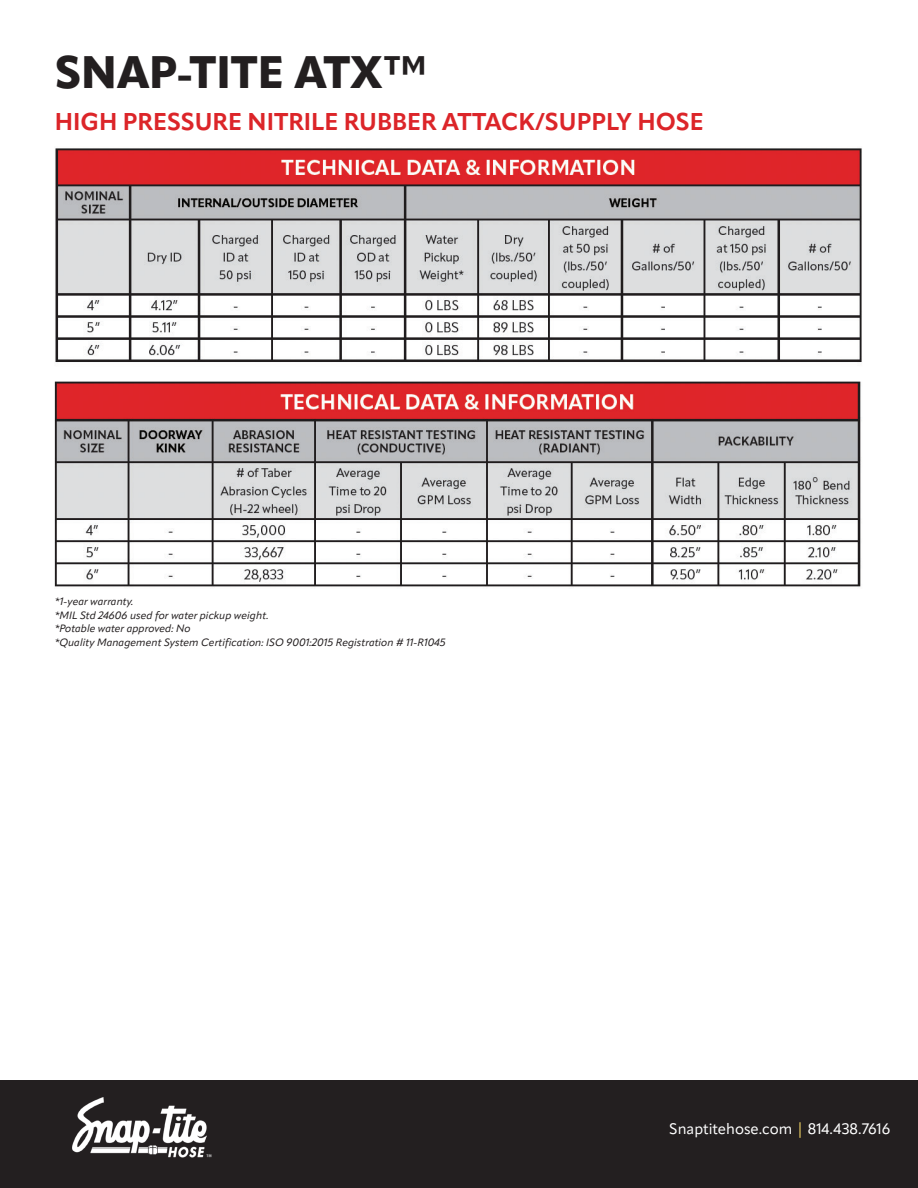
<style>
.page{position:relative;width:918px;height:1188px;background:#fff}
.page>*{position:absolute;margin:0;border:0;box-sizing:border-box;transform-origin:0 0}
.t1{font:800 45px "Apparat";color:#231f20}
.t2{font:700 24px "Apparat";color:#dc2529}
.t3{font:15px "Apparat";color:#fff}
.t4{font:italic 10.5px/13.5px "Apparat";color:#231f20}
.s1{color:#e0c55f}
</style>
<div class="page">
<div style="left:0;top:1080px;width:918px;height:108px;background:#231f20"></div>
<img style="left:72px;top:1098px;width:140px;height:60px">
<img style="left:55px;top:148px;width:807px;height:440px">
<h1 class="t1" style="left:55px;top:45px;width:374px">SNAP-TITE ATX™</h1>
<h2 class="t2" style="left:55px;top:107px;width:651px">HIGH PRESSURE NITRILE RUBBER ATTACK/SUPPLY HOSE</h2>
<p class="t4" style="left:55px;top:595px;width:392px">*1-year warranty.<br>*MIL Std 24606 used for water pickup weight.<br>*Potable water approved: No<br>*Quality Management System Certification: ISO 9001:2015 Registration # 11-R1045</p>
<h3 class="t3" style="left:669px;top:1120px;width:223px">Snaptitehose.com <span class="s1">|</span> 814.438.7616</h3>
</div>
